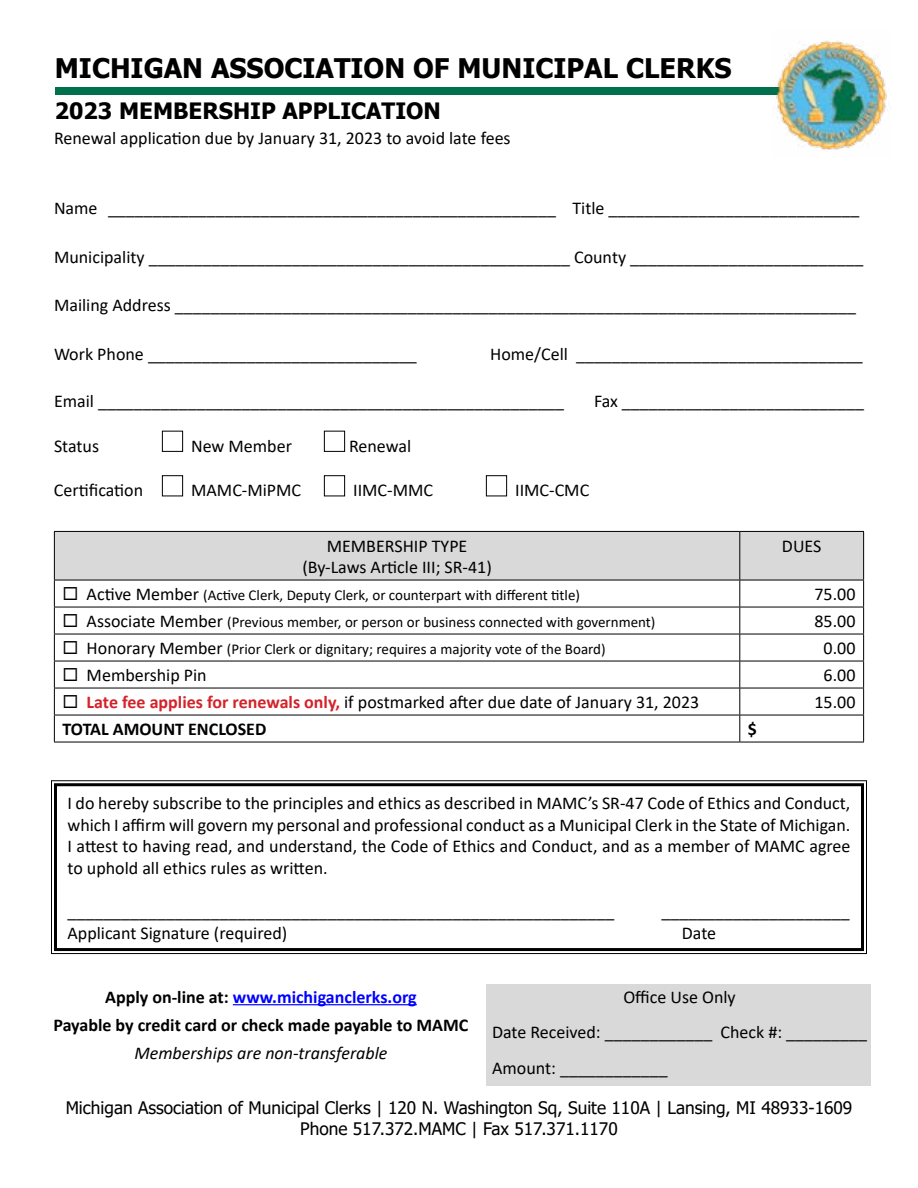
<style>
.page{position:relative;width:918px;height:1188px;background:#fff}
.page>*{position:absolute;margin:0;border:0;box-sizing:border-box;transform-origin:0 0}
.t1{font:700 27px "Tahoma";color:#000}
.t2{font:700 22.5px "Tahoma";color:#000}
.t3{font:18px/21.6px "Calibri";color:#000}
.t4{font:700 18px/28.3px "Calibri";color:#000;text-align:center}
.t5{font:italic 18px "Calibri";color:#000}
.t6{font:17.25px/20.7px "Tahoma";color:#000;text-align:center}
.t7{font:15px "Calibri";color:#000}
.s1{font-size:18px}
.s2{font-weight:700;color:#d2232a}
.s3{color:#00f}
</style>
<div class="page">
<div style="left:55px;top:87px;width:775px;height:8px;background:#00714c"></div>
<img style="left:775px;top:40px;width:112px;height:110px">
<hr style="left:233px;top:1004px;width:184px;height:1px;background:#00f">
<div style="left:486px;top:984px;width:385px;height:102px;background:#d9d9d9"></div>
<svg style="left:54px;top:532px;width:810px;height:210px"></svg>
<hr style="left:54px;top:531px;width:686px;height:1px;background:#000">
<hr style="left:740px;top:531px;width:124px;height:1px;background:#000">
<hr style="left:54px;top:580px;width:686px;height:1px;background:#000">
<hr style="left:740px;top:580px;width:124px;height:1px;background:#000">
<hr style="left:54px;top:607px;width:686px;height:1px;background:#000">
<hr style="left:740px;top:607px;width:124px;height:1px;background:#000">
<hr style="left:54px;top:634px;width:686px;height:1px;background:#000">
<hr style="left:740px;top:634px;width:124px;height:1px;background:#000">
<hr style="left:54px;top:661px;width:686px;height:1px;background:#000">
<hr style="left:740px;top:661px;width:124px;height:1px;background:#000">
<hr style="left:54px;top:688px;width:686px;height:1px;background:#000">
<hr style="left:740px;top:688px;width:124px;height:1px;background:#000">
<hr style="left:54px;top:715px;width:686px;height:1px;background:#000">
<hr style="left:740px;top:715px;width:124px;height:1px;background:#000">
<hr style="left:54px;top:742px;width:686px;height:1px;background:#000">
<hr style="left:740px;top:742px;width:124px;height:1px;background:#000">
<div style="left:162px;top:431px;width:21px;height:21px;border:1px solid #000"></div>
<div style="left:324px;top:431px;width:21px;height:21px;border:1px solid #000"></div>
<div style="left:162px;top:475px;width:21px;height:21px;border:1px solid #000"></div>
<div style="left:324px;top:475px;width:21px;height:21px;border:1px solid #000"></div>
<div style="left:486px;top:475px;width:21px;height:21px;border:1px solid #000"></div>
<svg style="left:51px;top:780px;width:816px;height:175px"></svg>
<div style="left:54px;top:783px;width:810px;height:168px;border:3px solid #000"></div>
<h1 class="t1" style="left:55px;top:49px;width:678px">MICHIGAN ASSOCIATION OF MUNICIPAL CLERKS</h1>
<p class="t2" style="left:55px;top:95px;width:388px">2023 MEMBERSHIP APPLICATION</p>
<p class="t3" style="left:54px;top:127px;width:458px">Renewal application due by January 31, 2023 to avoid late fees</p>
<p class="t3" style="left:54px;top:197px;width:807px">Name __________________________________________________ Title ____________________________</p>
<p class="t3" style="left:54px;top:245px;width:811px">Municipality _______________________________________________ County __________________________</p>
<p class="t3" style="left:54px;top:294px;width:804px">Mailing Address ____________________________________________________________________________</p>
<p class="t3" style="left:54px;top:343px;width:364px">Work Phone ______________________________</p>
<p class="t3" style="left:490px;top:343px;width:374px">Home/Cell ________________________________</p>
<p class="t3" style="left:54px;top:390px;width:512px">Email ____________________________________________________</p>
<p class="t3" style="left:594px;top:390px;width:271px">Fax ___________________________</p>
<p class="t3" style="left:54px;top:435px;width:47px">Status</p>
<p class="t3" style="left:191px;top:435px;width:102px">New Member</p>
<p class="t3" style="left:349px;top:435px;width:64px">Renewal</p>
<p class="t3" style="left:54px;top:479px;width:91px">Certification</p>
<p class="t3" style="left:191px;top:479px;width:112px">MAMC-MiPMC</p>
<p class="t3" style="left:353px;top:479px;width:81px">IIMC-MMC</p>
<p class="t3" style="left:515px;top:479px;width:76px">IIMC-CMC</p>
<p class="t3" style="left:302px;top:534px;width:191px;text-align:center">MEMBERSHIP TYPE (By-Laws Article III; SR-41)</p>
<p class="t3" style="left:782px;top:534px;width:41px">DUES</p>
<p class="t7" style="left:62px;top:585px;width:519px">◻ <span class="s1">Active Member</span> (Active Clerk, Deputy Clerk, or counterpart with different title)</p>
<p class="t3" style="left:814px;top:583px;width:43px">75.00</p>
<p class="t7" style="left:62px;top:612px;width:595px">◻ <span class="s1">Associate Member</span> (Previous member, or person or business connected with government)</p>
<p class="t3" style="left:814px;top:610px;width:43px">85.00</p>
<p class="t7" style="left:62px;top:639px;width:545px">◻ <span class="s1">Honorary Member</span> (Prior Clerk or dignitary; requires a majority vote of the Board)</p>
<p class="t3" style="left:824px;top:637px;width:33px">0.00</p>
<p class="t3" style="left:62px;top:664px;width:146px">◻ Membership Pin</p>
<p class="t3" style="left:824px;top:664px;width:33px">6.00</p>
<p class="t3" style="left:62px;top:691px;width:638px">◻ <span class="s2">Late fee applies for renewals only,</span> if postmarked after due date of January 31, 2023</p>
<p class="t3" style="left:815px;top:691px;width:43px">15.00</p>
<p class="t4" style="left:62px;top:715px;width:205px">TOTAL AMOUNT ENCLOSED</p>
<p class="t4" style="left:748px;top:715px;width:11px">$</p>
<p class="t3" style="left:67px;top:792px;width:785px;text-align:justify">I do hereby subscribe to the principles and ethics as described in MAMC’s SR-47 Code of Ethics and Conduct, which I affirm will govern my personal and professional conduct as a Municipal Clerk in the State of Michigan.<br>I attest to having read, and understand, the Code of Ethics and Conduct, and as a member of MAMC agree to uphold all ethics rules as written.</p>
<p class="t3" style="left:67px;top:900px;width:548px">_____________________________________________________________</p>
<p class="t3" style="left:661px;top:900px;width:190px">_____________________</p>
<p class="t3" style="left:67px;top:921px;width:221px">Applicant Signature (required)</p>
<p class="t3" style="left:682px;top:921px;width:36px">Date</p>
<p class="t4" style="left:53px;top:982px;width:416px">Apply on-line at: <span class="s3">www.michiganclerks.org<br></span>Payable by credit card or check made payable to MAMC</p>
<p class="t5" style="left:134px;top:1041px;width:255px">Memberships are non-transferable</p>
<p class="t3" style="left:492px;top:979px;width:376px;line-height:35.1px;text-indent:131px">Office Use Only<br>Date Received: ____________ Check #: _________<br>Amount: ____________</p>
<p class="t6" style="left:66px;top:1098px;width:788px">Michigan Association of Municipal Clerks | 120 N. Washington Sq, Suite 110A | Lansing, MI 48933-1609<br>Phone 517.372.MAMC | Fax 517.371.1170</p>
</div>
